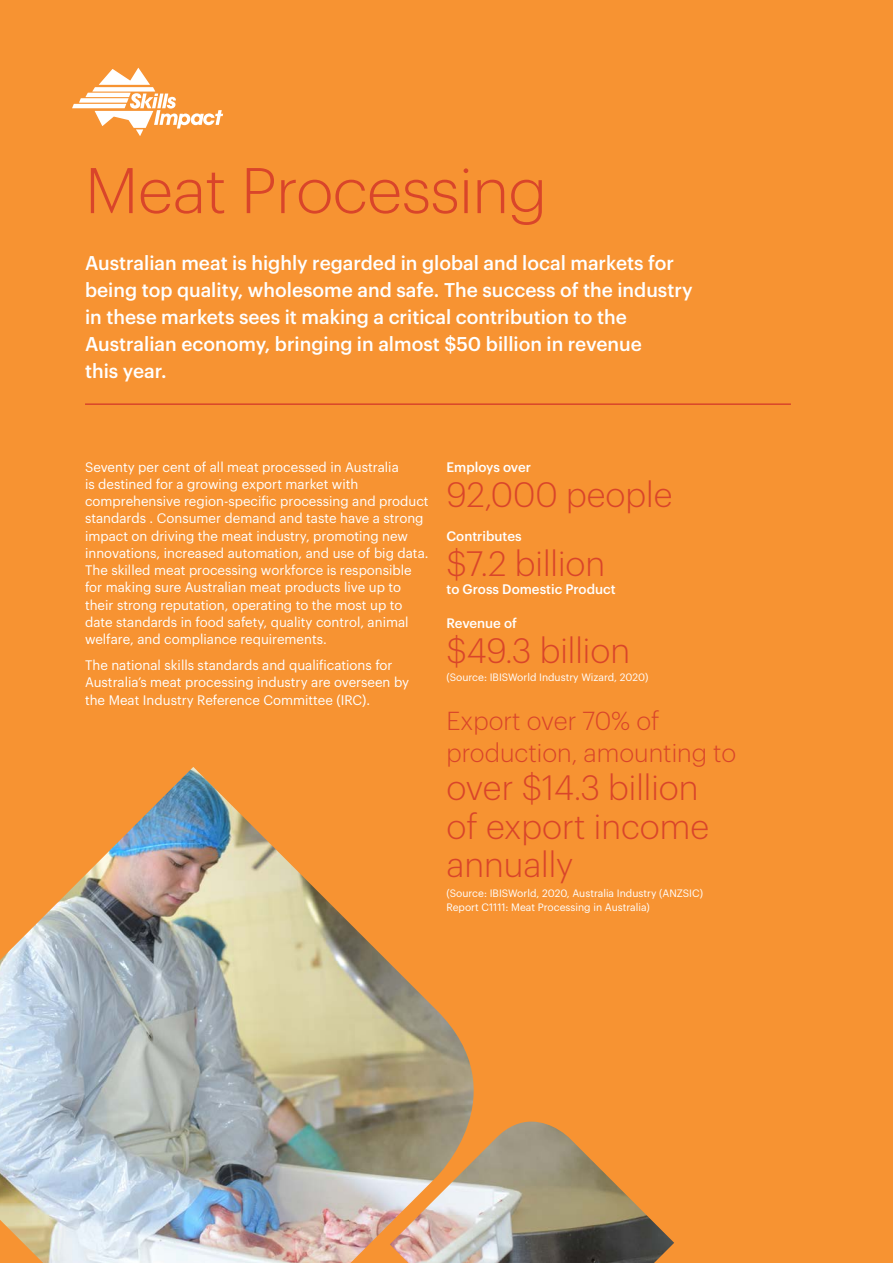
<style>
.page{position:relative;width:893px;height:1263px;background:#f79332}
.page>*{position:absolute;margin:0;border:0;box-sizing:border-box;transform-origin:0 0}
.Heading_1{font:300 63px "Graphik";letter-spacing:-.01em;color:#d9452a}
.Body_1{font:300 34.5px/38.2px "Graphik";color:#d9452a}
.Body_1-2{font:300 25.5px/32.2px "Graphik";color:#d9452a}
.Body_1-3{font:500 19.5px/27px "Graphik";color:#fff}
.Body_1-4{font:13.5px/17.2px "Graphik";color:#fff}
.Body_1-5{font:500 13.5px "Graphik";color:#fff}
.Body_1-6{font:10.5px/14.2px "Graphik";color:#fff}
</style>
<div class="page">
<hr style="left:85px;top:403px;width:706px;height:2px;background:#d9452a">
<img style="left:0;top:767px;width:474px;height:496px">
<img style="left:390px;top:1121px;width:284px;height:142px">
<svg style="left:72px;top:68px;width:151px;height:68px"></svg>
<p class="Heading_1" style="left:85px;top:144px;width:463px">Meat Processing</p>
<p class="Body_1-3" style="left:85px;top:248px;width:609px">Australian meat is highly regarded in global and local markets for being top quality, wholesome and safe. The success of the industry in these markets sees it making a critical contribution to the Australian economy, bringing in almost $50 billion in revenue<br>this year.</p>
<p class="Body_1-4" style="left:85px;top:457px;width:345px">Seventy per cent of all meat processed in Australia<br>is destined for a growing export market with comprehensive region-specific processing and product standards . Consumer demand and taste have a strong impact on driving the meat industry, promoting new innovations, increased automation, and use of big data.<br>The skilled meat processing workforce is responsible for making sure Australian meat products live up to their strong reputation, operating to the most up to date standards in food safety, quality control, animal welfare, and compliance requirements.</p>
<p class="Body_1-4" style="left:85px;top:655px;width:326px">The national skills standards and qualifications for<br>Australia’s meat processing industry are overseen by the Meat Industry Reference Committee (IRC).</p>
<p class="Body_1-5" style="left:446px;top:456px;width:86px">Employs over</p>
<p class="Body_1" style="left:446px;top:473px;width:227px">92,000 people</p>
<p class="Body_1-5" style="left:446px;top:526px;width:77px">Contributes</p>
<p class="Body_1" style="left:446px;top:542px;width:160px">$7.2 billion</p>
<p class="Body_1-5" style="left:446px;top:579px;width:171px">to Gross Domestic Product</p>
<p class="Body_1-5" style="left:446px;top:613px;width:72px">Revenue of</p>
<p class="Body_1" style="left:446px;top:629px;width:185px">$49.3 billion</p>
<p class="Body_1-6" style="left:446px;top:669px;width:204px">(Source: IBISWorld Industry Wizard, 2020)</p>
<p class="Body_1-2" style="left:446px;top:702px;width:291px">Export over 70% of production, amounting to</p>
<p class="Body_1" style="left:446px;top:766px;width:264px">over $14.3 billion of export income annually</p>
<p class="Body_1-6" style="left:446px;top:885px;width:258px">(Source: IBISWorld, 2020, Australia Industry (ANZSIC)<br>Report C1111: Meat Processing in Australia)</p>
</div>
